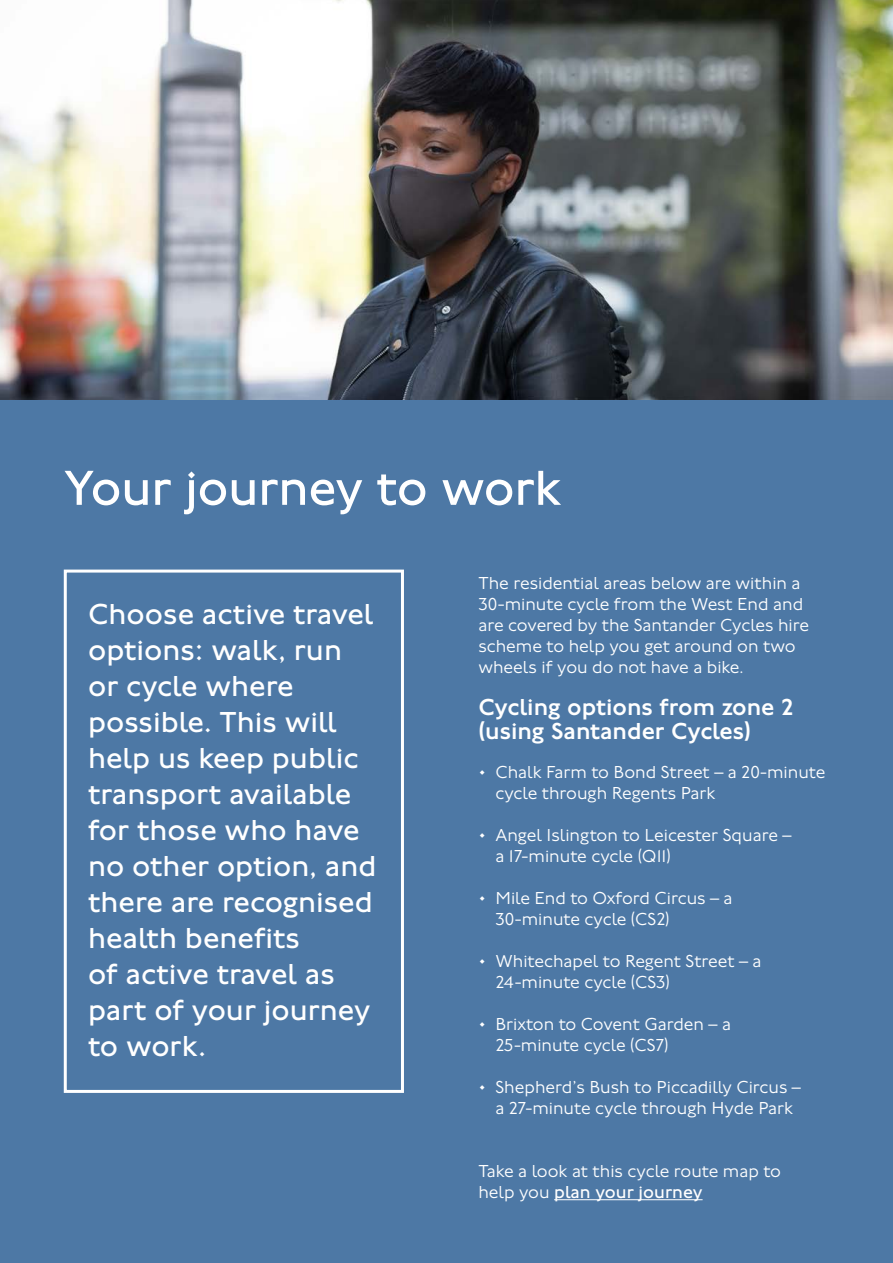
<style>
.page{position:relative;width:893px;height:1263px;background:#4d78a5}
.page>*{position:absolute;margin:0;border:0;box-sizing:border-box;transform-origin:0 0}
.Major_Heading_34_34_WHT_H2{font:51px "Johnston 100";letter-spacing:-.01em;color:#fff}
.BoxOff_20_24_WHT_P{font:30px/36px "Johnston 100";color:#fff}
.CaseStudyHeading_16_16_W_O_H3{font:500 24px/24px "Johnston 100";color:#fff}
.Body_12_14_W_O_P{font:300 18px/21px "Johnston 100";color:#fff}
.s1{font-weight:400}
</style>
<div class="page">
<img style="left:0;top:0;width:893px;height:400px">
<svg style="left:63px;top:569px;width:341px;height:524px"></svg>
<hr style="left:554px;top:1199px;width:149px;height:1px;background:#fff">
<h2 class="Major_Heading_34_34_WHT_H2" style="left:64px;top:460px;width:499px">Your journey to work</h2>
<p class="BoxOff_20_24_WHT_P" style="left:88px;top:597px;width:290px">Choose active travel options: walk, run or cycle where possible. This will help us keep public transport available for those who have no other option, and there are recognised health benefits<br>of active travel as part of your journey to work.</p>
<p class="Body_12_14_W_O_P" style="left:478px;top:573px;width:332px">The residential areas below are within a 30-minute cycle from the West End and are covered by the Santander Cycles hire scheme to help you get around on two wheels if you do not have a bike.</p>
<h3 class="CaseStudyHeading_16_16_W_O_H3" style="left:478px;top:695px;width:316px">Cycling options from zone 2 (using Santander Cycles)</h3>
<p class="Body_12_14_W_O_P" style="left:495px;top:762px;width:332px;text-indent:-17px">• Chalk Farm to Bond Street – a 20-minute cycle through Regents Park</p>
<p class="Body_12_14_W_O_P" style="left:495px;top:825px;width:298px;text-indent:-17px">• Angel Islington to Leicester Square – a 17-minute cycle (Q11)</p>
<p class="Body_12_14_W_O_P" style="left:495px;top:888px;width:239px;text-indent:-17px">• Mile End to Oxford Circus – a<br>30-minute cycle (CS2)</p>
<p class="Body_12_14_W_O_P" style="left:495px;top:951px;width:268px;text-indent:-17px">• Whitechapel to Regent Street – a<br>24-minute cycle (CS3)</p>
<p class="Body_12_14_W_O_P" style="left:495px;top:1014px;width:237px;text-indent:-17px">• Brixton to Covent Garden – a<br>25-minute cycle (CS7)</p>
<p class="Body_12_14_W_O_P" style="left:478px;top:1077px;width:324px;text-align:center">• Shepherd’s Bush to Piccadilly Circus – a 27-minute cycle through Hyde Park</p>
<p class="Body_12_14_W_O_P" style="left:478px;top:1161px;width:304px">Take a look at this cycle route map to help you <span class="s1">plan your journey</span></p>
</div>
